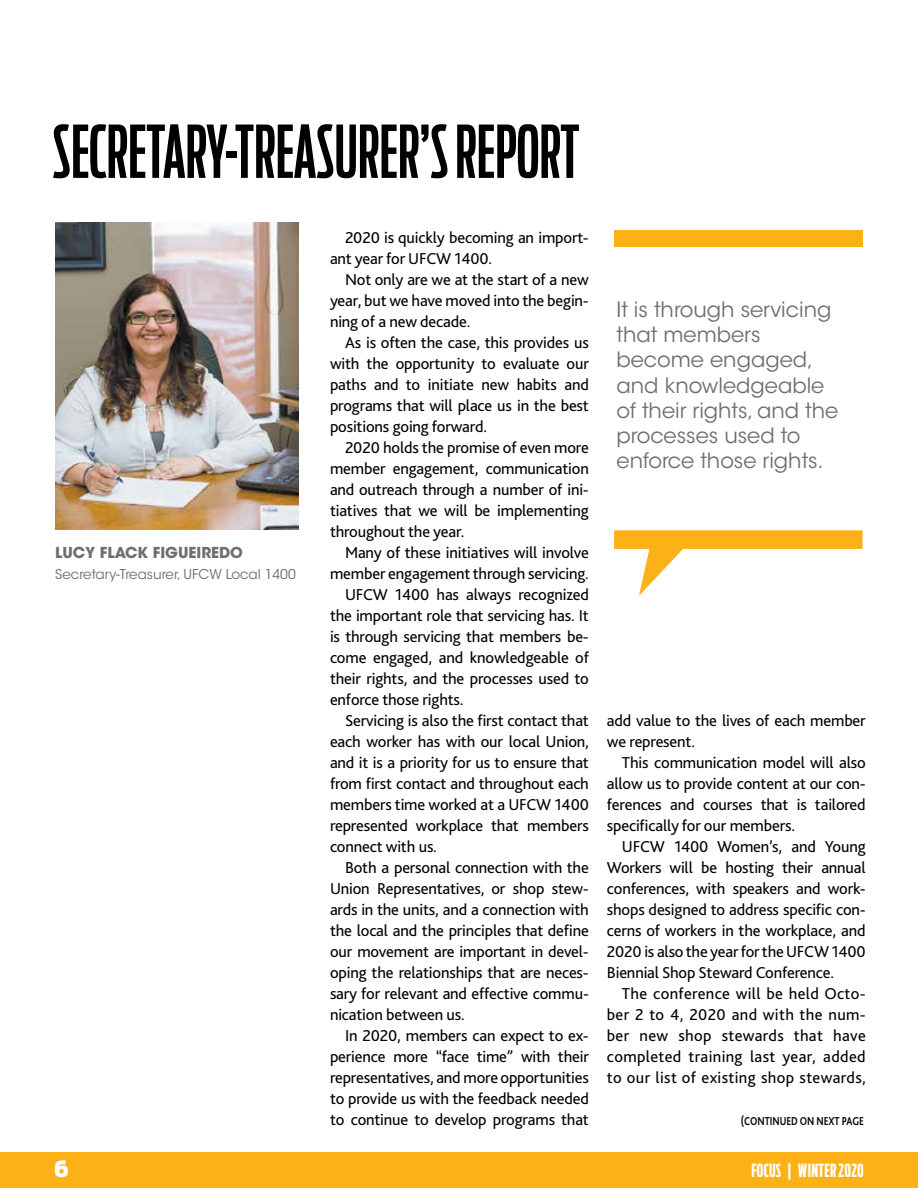
<style>
.page{position:relative;width:918px;height:1188px;background:#fff}
.page>*{position:absolute;margin:0;border:0;box-sizing:border-box;transform-origin:0 0}
.t1{font:500 72px "Antenna Comp";color:#000}
.t2{font:900 22.5px "Antenna Cond";color:#fff}
.t3{font:21px/25.2px "ITC Avant Garde Std";color:#6d6e71}
.t4{font:700 18px "Antenna Comp";letter-spacing:.02em;color:#fff}
.t5{font:16.5px/21px "Bliss 2";letter-spacing:-.01em;color:#000;text-align:justify}
.t6{font:700 15px "ITC Avant Garde Std";color:#6d6e71}
.t7{font:13.5px "ITC Avant Garde Std";color:#6d6e71}
.t8{font:700 12px "Bliss 2";color:#000;scale:.8 1}
</style>
<div class="page">
<div style="left:0;top:1152px;width:918px;height:36px;background:#fcb116"></div>
<img style="left:55px;top:222px;width:244px;height:307px">
<div style="left:614px;top:231px;width:248px;height:16px;background:#fcb116"></div>
<svg style="left:614px;top:530px;width:248px;height:66px"></svg>
<h1 class="t1" style="left:52px;top:109px;width:529px">SECRETARY-TREASURER’S REPORT</h1>
<p class="t6" style="left:55px;top:543px;width:189px">LUCY FLACK FIGUEIREDO</p>
<p class="t7" style="left:55px;top:566px;width:242px">Secretary-Treasurer, UFCW Local 1400</p>
<p class="t5" style="left:330px;top:227px;width:260px;text-indent:15px">2020 is quickly becoming an import&shy;ant year for UFCW 1400.</p>
<p class="t5" style="left:330px;top:269px;width:260px;text-indent:15px">Not only are we at the start of a new year, but we have moved into the begin&shy;ning of a new decade.</p>
<p class="t5" style="left:330px;top:332px;width:260px;text-indent:15px">As is often the case, this provides us with the opportunity to evaluate our paths and to initiate new habits and programs that will place us in the best positions going forward.</p>
<p class="t5" style="left:330px;top:437px;width:260px;text-indent:15px">2020 holds the promise of even more member engagement, communication and outreach through a number of ini&shy;tiatives that we will be implementing throughout the year.</p>
<p class="t5" style="left:345px;top:542px;width:245px">Many of these initiatives will involve</p>
<p class="t5" style="left:330px;top:563px;width:260px">member engagement through servicing.</p>
<p class="t5" style="left:345px;top:584px;width:245px">UFCW 1400 has always recognized</p>
<p class="t5" style="left:330px;top:605px;width:260px">the important role that servicing has. It</p>
<p class="t5" style="left:330px;top:626px;width:260px">is through servicing that members be-</p>
<p class="t5" style="left:330px;top:647px;width:260px">come engaged, and knowledgeable of</p>
<p class="t5" style="left:330px;top:668px;width:260px">their rights, and the processes used to</p>
<p class="t5" style="left:330px;top:689px;width:135px">enforce those rights.</p>
<p class="t5" style="left:345px;top:710px;width:245px">Servicing is also the first contact that</p>
<p class="t5" style="left:330px;top:731px;width:260px">each worker has with our local Union,</p>
<p class="t5" style="left:330px;top:752px;width:260px">and it is a priority for us to ensure that</p>
<p class="t5" style="left:330px;top:773px;width:260px">from first contact and throughout each</p>
<p class="t5" style="left:330px;top:794px;width:260px">members time worked at a UFCW 1400</p>
<p class="t5" style="left:330px;top:815px;width:260px">represented workplace that members</p>
<p class="t5" style="left:330px;top:836px;width:109px">connect with us.</p>
<p class="t5" style="left:345px;top:857px;width:245px">Both a personal connection with the</p>
<p class="t5" style="left:330px;top:878px;width:260px">Union Representatives, or shop stew-</p>
<p class="t5" style="left:330px;top:899px;width:260px">ards in the units, and a connection with</p>
<p class="t5" style="left:330px;top:920px;width:260px">the local and the principles that define</p>
<p class="t5" style="left:330px;top:941px;width:260px">our movement are important in devel-</p>
<p class="t5" style="left:330px;top:962px;width:260px">oping the relationships that are neces-</p>
<p class="t5" style="left:330px;top:983px;width:260px">sary for relevant and effective commu-</p>
<p class="t5" style="left:330px;top:1004px;width:136px">nication between us.</p>
<p class="t5" style="left:345px;top:1025px;width:245px">In 2020, members can expect to ex-</p>
<p class="t5" style="left:330px;top:1046px;width:260px">perience more “face time” with their</p>
<p class="t5" style="left:330px;top:1067px;width:260px">representatives, and more opportunities</p>
<p class="t5" style="left:330px;top:1088px;width:260px">to provide us with the feedback needed</p>
<p class="t5" style="left:330px;top:1109px;width:260px">to continue to develop programs that</p>
<p class="t3" style="left:616px;top:297px;width:223px">It is through servicing that members become engaged, and knowledgeable of their rights, and the processes used to enforce those rights.</p>
<p class="t5" style="left:607px;top:710px;width:260px">add value to the lives of each member we represent.</p>
<p class="t5" style="left:607px;top:752px;width:260px;text-indent:15px">This communication model will also allow us to provide content at our con&shy;ferences and courses that is tailored specifically for our members.</p>
<p class="t5" style="left:607px;top:836px;width:260px;text-indent:15px">UFCW 1400 Women’s, and Young Workers will be hosting their annual conferences, with speakers and work&shy;shops designed to address specific con&shy;cerns of workers in the workplace, and 2020 is also the year for the UFCW 1400<br>Biennial Shop Steward Conference.</p>
<p class="t5" style="left:607px;top:983px;width:260px;text-indent:15px">The conference will be held Octo&shy;ber 2 to 4, 2020 and with the num&shy;ber new shop stewards that have completed training last year, added to our list of existing shop stewards,</p>
<p class="t8" style="left:741px;top:1114px;width:156px">(CONTINUED ON NEXT PAGE</p>
<h2 class="t2" style="left:54px;top:1155px;width:16px">6</h2>
<p class="t4" style="left:752px;top:1159px;width:114px">FOCUS | WINTER 2020</p>
</div>
